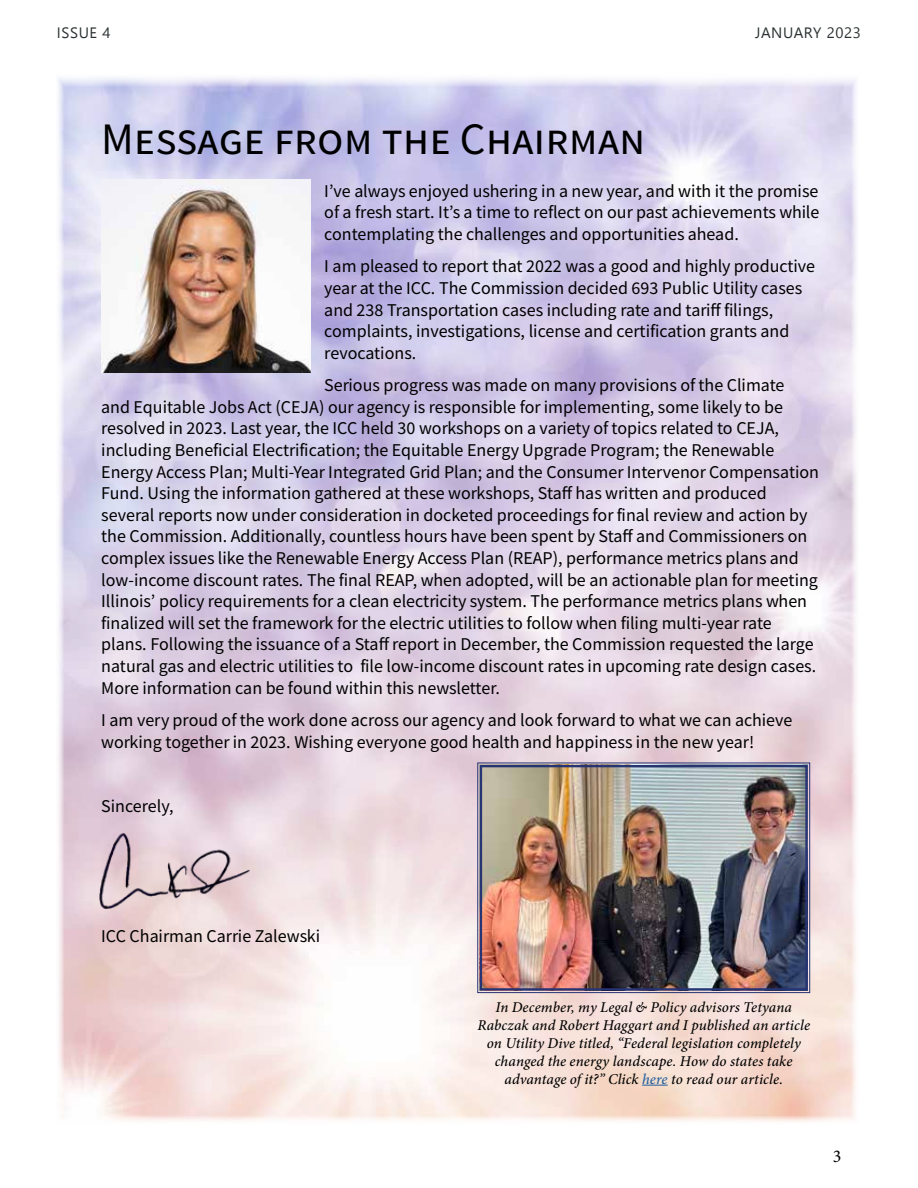
<style>
.page{position:relative;width:918px;height:1188px;background:#fff}
.page>*{position:absolute;margin:0;border:0;box-sizing:border-box;transform-origin:0 0}
.t1{font:45px "Source Sans Variable";color:#000}
.t2{font:18px/21.6px "Source Sans Variable";color:#000}
.t3{font:18px "Minion Pro";color:#000}
.t4{font:italic 500 15px/18px "Minion Pro";letter-spacing:.005em;color:#000;text-align:center}
.s1{color:#215e9e}
</style>
<div class="page">
<img style="left:98px;top:832px;width:154px;height:78px">
<img style="left:477px;top:762px;width:334px;height:231px">
<div style="left:480px;top:765px;width:328px;height:226px;border:2px solid #263474"></div>
<img style="left:101px;top:179px;width:210px;height:194px">
<svg style="left:642px;top:1085px;width:26px;height:1px"></svg>
<h1 class="t1" style="left:101px;top:112px;width:546px">Message from the Chairman</h1>
<p class="t2" style="left:324px;top:180px;width:497px;text-align:justify">I’ve always enjoyed ushering in a new year, and with it the promise of a fresh start. It’s a time to reflect on our past achievements while contemplating the challenges and opportunities ahead.</p>
<p class="t2" style="left:324px;top:256px;width:492px">I am pleased to report that 2022 was a good and highly productive year at the ICC. The Commission decided 693 Public Utility cases and 238 Transportation cases including rate and tariff filings, complaints, investigations, license and certification grants and revocations.</p>
<p class="t2" style="left:101px;top:375px;width:719px;text-indent:223px">Serious progress was made on many provisions of the Climate<br>and Equitable Jobs Act (CEJA) our agency is responsible for implementing, some likely to be resolved in 2023. Last year, the ICC held 30 workshops on a variety of topics related to CEJA, including Beneficial Electrification; the Equitable Energy Upgrade Program; the Renewable Energy Access Plan; Multi-Year Integrated Grid Plan; and the Consumer Intervenor Compensation Fund. Using the information gathered at these workshops, Staff has written and produced several reports now under consideration in docketed proceedings for final review and action by the Commission. Additionally, countless hours have been spent by Staff and Commissioners on complex issues like the Renewable Energy Access Plan (REAP), performance metrics plans and low-income discount rates. The final REAP, when adopted, will be an actionable plan for meeting Illinois’ policy requirements for a clean electricity system. The performance metrics plans when finalized will set the framework for the electric utilities to follow when filing multi-year rate plans. Following the issuance of a Staff report in December, the Commission requested the large natural gas and electric utilities to file low-income discount rates in upcoming rate design cases.<br>More information can be found within this newsletter.</p>
<p class="t2" style="left:101px;top:709px;width:693px">I am very proud of the work done across our agency and look forward to what we can achieve working together in 2023. Wishing everyone good health and happiness in the new year!</p>
<p class="t2" style="left:101px;top:796px;width:74px">Sincerely,</p>
<p class="t2" style="left:101px;top:925px;width:221px">ICC Chairman Carrie Zalewski</p>
<p class="t4" style="left:477px;top:998px;width:334px">In December, my Legal &amp; Policy advisors Tetyana Rabczak and Robert Haggart and I published an article on Utility Dive titled, “Federal legislation completely changed the energy landscape. How do states take advantage of it?” Click <span class="s1">here</span> to read our article.</p>
<p class="t3" style="left:833px;top:1144px;width:10px">3</p>
</div>
